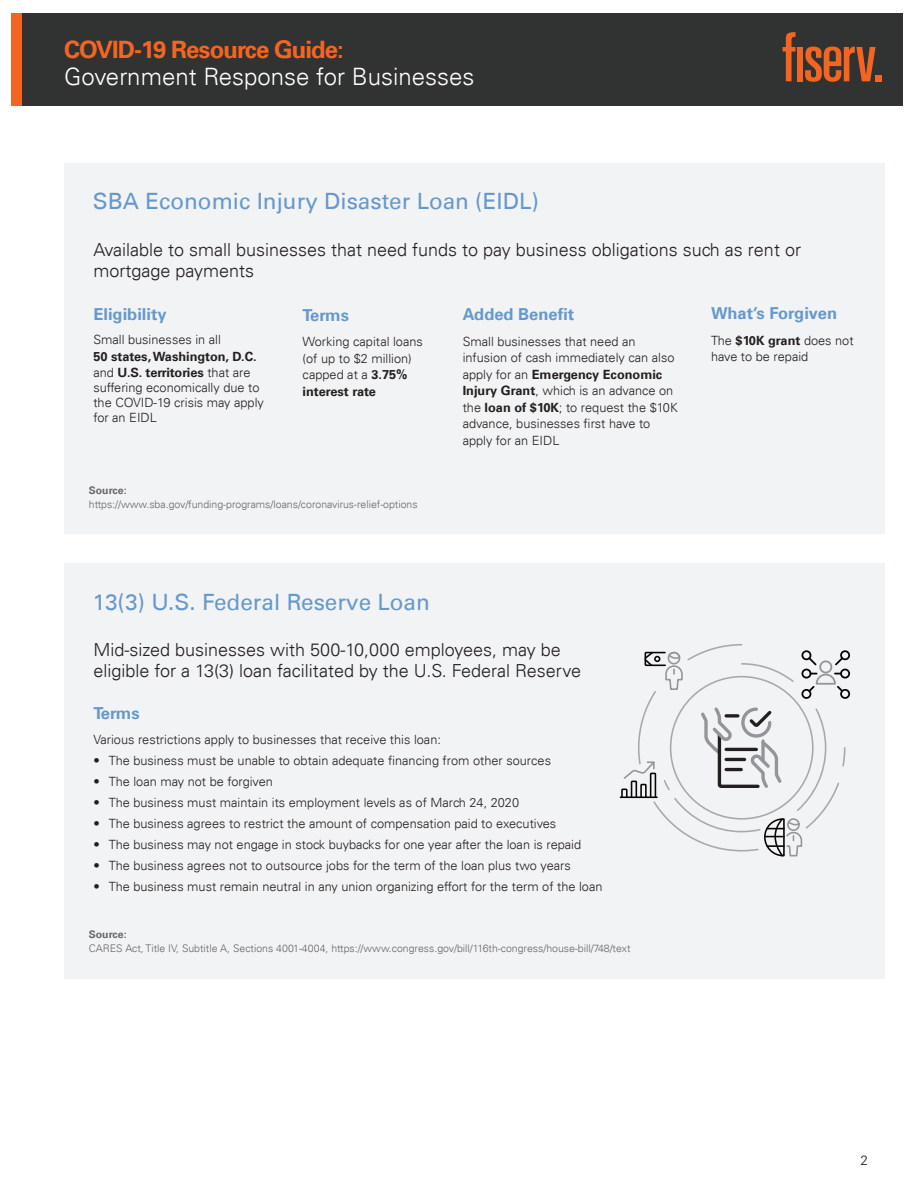
<style>
.page{position:relative;width:918px;height:1188px;background:#fff}
.page>*{position:absolute;margin:0;border:0;box-sizing:border-box;transform-origin:0 0}
.t1{font:300 24px "Univers For Fiserv 45";color:#fff}
.t2{font:700 24px "Univers For Fiserv 65";letter-spacing:-.04em;color:#f36521}
.t3{font:22.5px "Univers For Fiserv 55";color:#6599cd}
.t4{font:300 18px/21px "Univers For Fiserv 45";color:#231f20}
.t5{font:700 16.5px "Univers For Fiserv 65";color:#6599cd}
.t6{font:300 13.5px "Univers For Fiserv 45";color:#231f20}
.t7{font:300 12.75px/16.5px "Univers For Fiserv 45";color:#231f20}
.t8{font:700 12.75px/16.5px "Univers For Fiserv 65";color:#231f20}
.t9{font:300 10.5px "Univers For Fiserv 45";color:#666}
.t10{font:700 10.5px "Univers For Fiserv 65";color:#666}
.s1{font-family:"Univers For Fiserv 45";font-weight:300}
.s2{font-family:"Univers For Fiserv 65";font-weight:700}
</style>
<div class="page">
<div style="left:64px;top:163px;width:821px;height:370px;background:#f2f3f4"></div>
<div style="left:64px;top:563px;width:821px;height:416px;background:#f2f3f4"></div>
<div style="left:11px;top:13px;width:892px;height:93px;background:#313232"></div>
<div style="left:11px;top:13px;width:11px;height:93px;background:#f36521"></div>
<svg style="left:783px;top:32px;width:13px;height:49px"></svg>
<div style="left:797px;top:47px;width:6px;height:34px;background:#f36521"></div>
<svg style="left:805px;top:47px;width:76px;height:35px"></svg>
<div style="left:840px;top:650px;width:10px;height:10px;border:2px solid #050504;border-radius:50%"></div>
<div style="left:840px;top:689px;width:10px;height:10px;border:2px solid #050504;border-radius:50%"></div>
<div style="left:840px;top:669px;width:10px;height:10px;border:2px solid #050504;border-radius:50%"></div>
<svg style="left:620px;top:644px;width:226px;height:213px"></svg>
<h1 class="t2" style="left:64px;top:35px;width:281px">COVID-19 Resource Guide:</h1>
<h1 class="t1" style="left:64px;top:62px;width:412px">Government Response for Businesses</h1>
<h2 class="t3" style="left:93px;top:188px;width:448px">SBA Economic Injury Disaster Loan (EIDL)</h2>
<h3 class="t4" style="left:93px;top:239px;width:709px">Available to small businesses that need funds to pay business obligations such as rent or mortgage payments</h3>
<p class="t5" style="left:93px;top:305px;width:75px">Eligibility</p>
<p class="t7" style="left:93px;top:331px;width:129px">Small businesses in all</p>
<p class="t8" style="left:93px;top:348px;width:165px">50 states, Washington, D.C. <span class="s1">and</span> U.S. territories <span class="s1">that are</span></p>
<p class="t7" style="left:93px;top:380px;width:172px;line-height:15px">suffering economically due to the COVID-19 crisis may apply for an EIDL</p>
<p class="t5" style="left:303px;top:305px;width:48px">Terms</p>
<p class="t7" style="left:303px;top:334px;width:122px">Working capital loans (of up to $2 million) capped at a <span class="s2">3.75%</span></p>
<p class="t8" style="left:303px;top:383px;width:75px">interest rate</p>
<p class="t10" style="left:89px;top:484px;width:39px">Source:</p>
<p class="t9" style="left:89px;top:498px;width:330px">https://www.sba.gov/funding-programs/loans/coronavirus-relief-options</p>
<h2 class="t3" style="left:93px;top:588px;width:338px">13(3) U.S. Federal Reserve Loan</h2>
<p class="t5" style="left:463px;top:305px;width:113px">Added Benefit</p>
<p class="t7" style="left:463px;top:333px;width:213px">Small businesses that need an infusion of cash immediately can also</p>
<p class="t8" style="left:463px;top:366px;width:201px"><span class="s1">apply for an</span> Emergency Economic</p>
<p class="t7" style="left:463px;top:382px;width:217px"><span class="s2">Injury Grant</span>, which is an advance on the <span class="s2">loan of $10K</span>; to request the $10K advance, businesses first have to apply for an EIDL</p>
<h3 class="t4" style="left:93px;top:639px;width:489px">Mid-sized businesses with 500-10,000 employees, may be eligible for a 13(3) loan facilitated by the U.S. Federal Reserve</h3>
<p class="t5" style="left:93px;top:703px;width:48px">Terms</p>
<p class="t7" style="left:93px;top:732px;width:349px">Various restrictions apply to businesses that receive this loan:</p>
<p class="t7" style="left:93px;top:753px;width:459px">• The business must be unable to obtain adequate financing from other sources</p>
<p class="t7" style="left:93px;top:774px;width:181px">• The loan may not be forgiven</p>
<p class="t7" style="left:93px;top:795px;width:427px">• The business must maintain its employment levels as of March 24, 2020</p>
<p class="t7" style="left:93px;top:816px;width:464px">• The business agrees to restrict the amount of compensation paid to executives</p>
<p class="t7" style="left:93px;top:837px;width:489px">• The business may not engage in stock buybacks for one year after the loan is repaid</p>
<p class="t7" style="left:93px;top:858px;width:479px">• The business agrees not to outsource jobs for the term of the loan plus two years</p>
<p class="t7" style="left:93px;top:879px;width:511px">• The business must remain neutral in any union organizing effort for the term of the loan</p>
<p class="t10" style="left:89px;top:928px;width:39px">Source:</p>
<p class="t9" style="left:89px;top:942px;width:543px">CARES Act, Title IV, Subtitle A, Sections 4001-4004, https://www.congress.gov/bill/116th-congress/house-bill/748/text</p>
<p class="t5" style="left:711px;top:304px;width:128px">What’s Forgiven</p>
<p class="t7" style="left:711px;top:332px;width:144px">The <span class="s2">$10K grant</span> does not have to be repaid</p>
<p class="t6" style="left:861px;top:1152px;width:9px">2</p>
</div>
